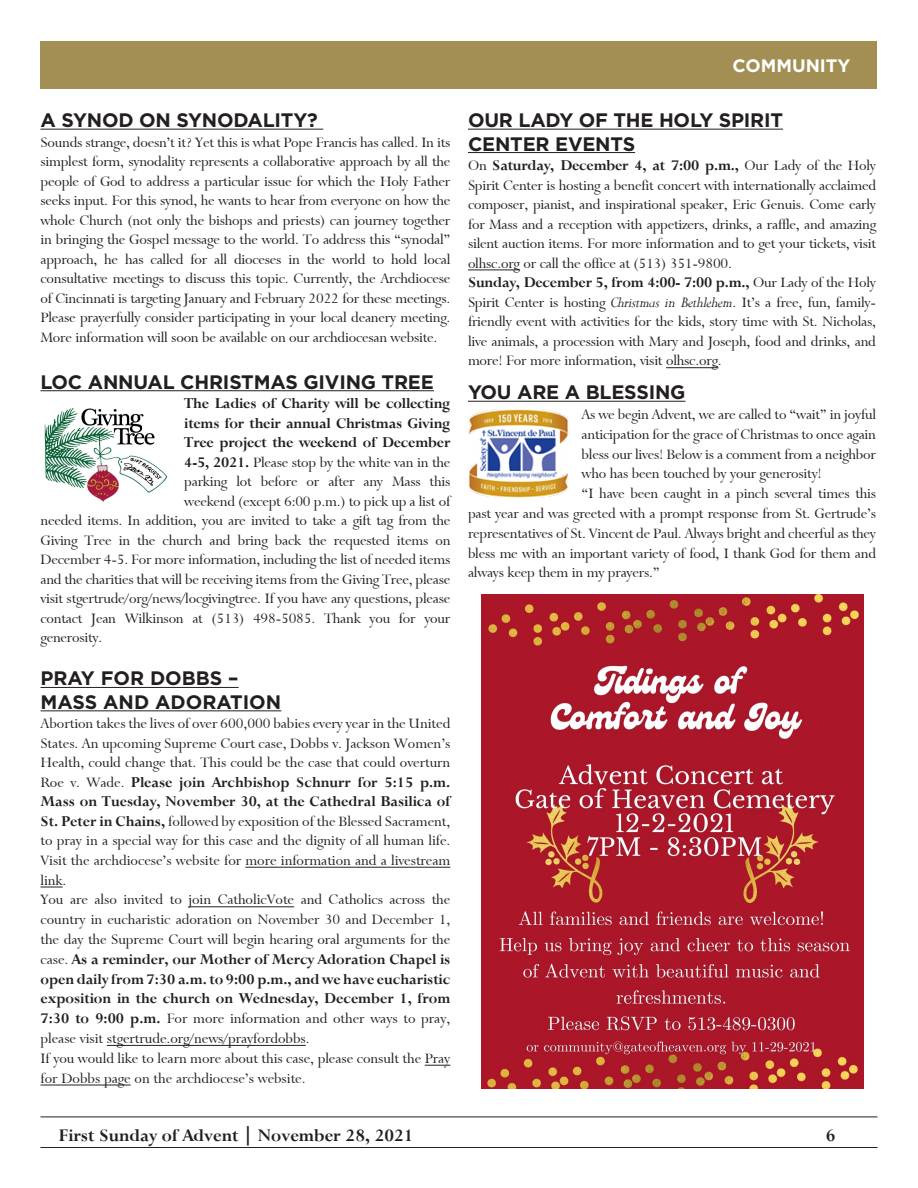
<style>
.page{position:relative;width:918px;height:1188px;background:#fff}
.page>*{position:absolute;margin:0;border:0;box-sizing:border-box;transform-origin:0 0}
.t1{font:700 19.5px "Gotham";letter-spacing:-.01em;color:#231f20}
.t2{font:19.5px "Bronte Bold SWFTE";color:#231f20}
.t3{font:700 18px "Gotham";color:#fff}
.t4{font:16.5px/19.5px "Bronte Regular SWFTE";letter-spacing:-.01em;color:#231f20;text-align:justify}
.t5{font:16.5px "Bronte Bold SWFTE";letter-spacing:-.01em;color:#231f20}
.s1{font-family:"Bronte Bold SWFTE"}
.s2{font-family:"Bronte Italic SWFTE"}
</style>
<div class="page">
<hr style="left:40px;top:1147px;width:838px;height:1px;background:#231f20">
<hr style="left:40px;top:1117px;width:838px;height:1px;background:#231f20">
<div style="left:40px;top:41px;width:838px;height:48px;background:#a38f54"></div>
<hr style="left:40px;top:129px;width:283px;height:1px;background:#231f20">
<hr style="left:40px;top:390px;width:394px;height:1px;background:#231f20">
<hr style="left:40px;top:687px;width:199px;height:1px;background:#231f20">
<hr style="left:40px;top:710px;width:241px;height:1px;background:#231f20">
<hr style="left:245px;top:867px;width:205px;height:1px;background:#231f20">
<svg style="left:40px;top:887px;width:23px;height:1px"></svg>
<hr style="left:188px;top:906px;width:106px;height:1px;background:#231f20">
<hr style="left:107px;top:1045px;width:199px;height:1px;background:#231f20">
<svg style="left:425px;top:1065px;width:25px;height:1px"></svg>
<hr style="left:40px;top:1085px;width:91px;height:1px;background:#231f20">
<img style="left:44px;top:408px;width:124px;height:94px">
<hr style="left:468px;top:129px;width:315px;height:1px;background:#231f20">
<hr style="left:468px;top:152px;width:167px;height:1px;background:#231f20">
<hr style="left:468px;top:269px;width:52px;height:1px;background:#231f20">
<hr style="left:666px;top:367px;width:52px;height:1px;background:#231f20">
<hr style="left:468px;top:401px;width:218px;height:1px;background:#231f20">
<img style="left:468px;top:409px;width:100px;height:88px">
<img style="left:482px;top:595px;width:382px;height:494px">
<p class="t3" style="left:733px;top:54px;width:119px">COMMUNITY</p>
<p class="t1" style="left:40px;top:107px;width:279px">A SYNOD ON SYNODALITY?</p>
<p class="t4" style="left:40px;top:132px;width:411px">Sounds strange, doesn’t it? Yet this is what Pope Francis has called. In its simplest form, synodality represents a collaborative approach by all the people of God to address a particular issue for which the Holy Father seeks input. For this synod, he wants to hear from everyone on how the whole Church (not only the bishops and priests) can journey together in bringing the Gospel message to the world. To address this “synodal” approach, he has called for all dioceses in the world to hold local consultative meetings to discuss this topic. Currently, the Archdiocese of Cincinnati is targeting January and February 2022 for these meetings.<br>Please prayerfully consider participating in your local deanery meeting.<br>More information will soon be available on our archdiocesan website.</p>
<p class="t1" style="left:40px;top:369px;width:395px">LOC ANNUAL CHRISTMAS GIVING TREE</p>
<p class="t5" style="left:184px;top:394px;width:268px">The Ladies of Charity will be collecting</p>
<p class="t5" style="left:184px;top:413px;width:268px">items for their annual Christmas Giving</p>
<p class="t5" style="left:184px;top:433px;width:268px">Tree project the weekend of December</p>
<p class="t4" style="left:184px;top:452px;width:268px"><span class="s1">4-5, 2021.</span> Please stop by the white van in the</p>
<p class="t4" style="left:184px;top:472px;width:268px">parking lot before or after any Mass this</p>
<p class="t4" style="left:184px;top:491px;width:268px">weekend (except 6:00 p.m.) to pick up a list of</p>
<p class="t4" style="left:40px;top:511px;width:411px">needed items. In addition, you are invited to take a gift tag from the</p>
<p class="t4" style="left:40px;top:530px;width:411px">Giving Tree in the church and bring back the requested items on</p>
<p class="t4" style="left:40px;top:550px;width:411px">December 4-5. For more information, including the list of needed items</p>
<p class="t4" style="left:40px;top:569px;width:411px">and the charities that will be receiving items from the Giving Tree, please</p>
<p class="t4" style="left:40px;top:589px;width:411px">visit stgertrude/org/news/locgivingtree. If you have any questions, please</p>
<p class="t4" style="left:40px;top:608px;width:411px">contact Jean Wilkinson at (513) 498-5085. Thank you for your</p>
<p class="t4" style="left:40px;top:628px;width:63px">generosity.</p>
<p class="t1" style="left:40px;top:666px;width:200px">PRAY FOR DOBBS –</p>
<p class="t1" style="left:40px;top:689px;width:242px">MASS AND ADORATION</p>
<p class="t4" style="left:40px;top:714px;width:411px">Abortion takes the lives of over 600,000 babies every year in the United States. An upcoming Supreme Court case, Dobbs v. Jackson Women’s Health, could change that. This could be the case that could overturn Roe v. Wade. <span class="s1">Please join Archbishop Schnurr for 5:15 p.m.<br>Mass on Tuesday, November 30, at the Cathedral Basilica of St. Peter in Chains,</span> followed by exposition of the Blessed Sacrament, to pray in a special way for this case and the dignity of all human life.<br>Visit the archdiocese’s website for more information and a livestream link.</p>
<p class="t4" style="left:40px;top:890px;width:411px">You are also invited to join CatholicVote and Catholics across the country in eucharistic adoration on November 30 and December 1, the day the Supreme Court will begin hearing oral arguments for the case. <span class="s1">As a reminder, our Mother of Mercy Adoration Chapel is open daily from 7:30 a.m. to 9:00 p.m., and we have eucharistic exposition in the church on Wednesday, December 1, from 7:30 to 9:00 p.m.</span> For more information and other ways to pray, please visit stgertrude.org/news/prayfordobbs.</p>
<p class="t4" style="left:40px;top:1048px;width:411px">If you would like to learn more about this case, please consult the Pray for Dobbs page on the archdiocese’s website.</p>
<p class="t1" style="left:468px;top:107px;width:317px">OUR LADY OF THE HOLY SPIRIT</p>
<p class="t1" style="left:468px;top:131px;width:169px">CENTER EVENTS</p>
<p class="t4" style="left:468px;top:156px;width:410px">On <span class="s1">Saturday, December 4, at 7:00 p.m.,</span> Our Lady of the Holy Spirit Center is hosting a benefit concert with internationally acclaimed composer, pianist, and inspirational speaker, Eric Genuis. Come early for Mass and a reception with appetizers, drinks, a raffle, and amazing silent auction items. For more information and to get your tickets, visit olhsc.org or call the office at (513) 351-9800.</p>
<p class="t4" style="left:468px;top:273px;width:410px"><span class="s1">Sunday, December 5, from 4:00- 7:00 p.m.,</span> Our Lady of the Holy Spirit Center is hosting <span class="s2">Christmas in Bethlehem</span>. It’s a free, fun, family&shy;friendly event with activities for the kids, story time with St. Nicholas, live animals, a procession with Mary and Joseph, food and drinks, and more! For more information, visit olhsc.org.</p>
<p class="t1" style="left:468px;top:379px;width:219px">YOU ARE A BLESSING</p>
<p class="t4" style="left:581px;top:405px;width:296px">As we begin Advent, we are called to “wait” in joyful anticipation for the grace of Christmas to once again bless our lives! Below is a comment from a neighbor who has been touched by your generosity!</p>
<p class="t4" style="left:468px;top:484px;width:410px;text-indent:114px">“I have been caught in a pinch several times this past year and was greeted with a prompt response from St. Gertrude’s representatives of St. Vincent de Paul. Always bright and cheerful as they bless me with an important variety of food, I thank God for them and always keep them in my prayers.”</p>
<p class="t2" style="left:58px;top:1123px;width:357px">First Sunday of Advent | November 28, 2021</p>
<p class="t2" style="left:826px;top:1123px;width:11px">6</p>
</div>
